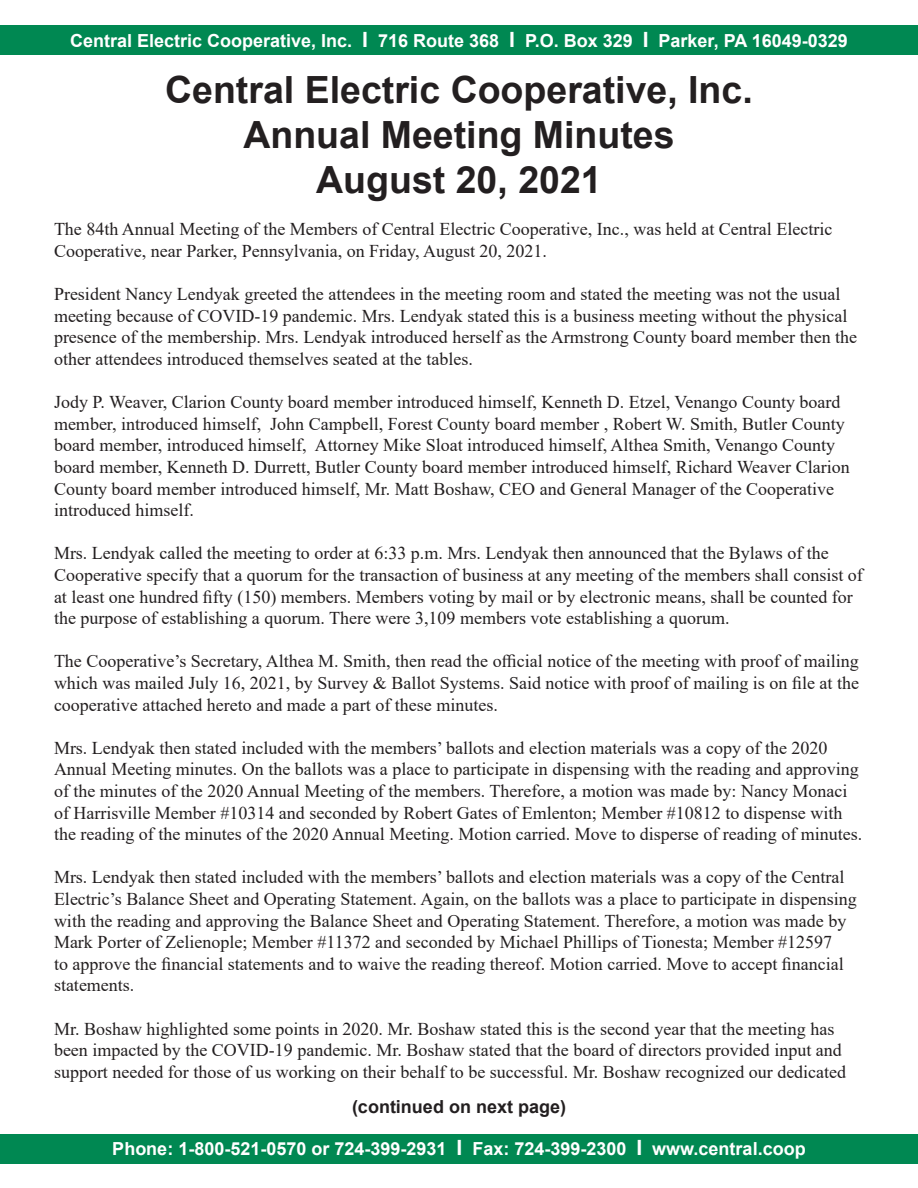
<style>
.page{position:relative;width:918px;height:1188px;background:#fff}
.page>*{position:absolute;margin:0;border:0;box-sizing:border-box;transform-origin:0 0}
.t1{font:700 37.5px "Arial";color:#231f20}
.t2{font:18px/21.6px "Times New Roman";color:#231f20}
.t3{font:700 18px "Arial";color:#fff}
.t4{font:700 18px "Arial";color:#231f20}
.s1{font-size:21px}
</style>
<div class="page">
<div style="left:0;top:26px;width:918px;height:29px;background:#008852"></div>
<div style="left:0;top:1134px;width:918px;height:29px;background:#008852"></div>
<p class="t3" style="left:70px;top:28px;width:779px">Central Electric Cooperative, Inc. <span class="s1">I</span> 716 Route 368 <span class="s1">I</span> P.O. Box 329 <span class="s1">I</span> Parker, PA 16049-0329</p>
<p class="t1" style="left:165px;top:63px;width:589px">Central Electric Cooperative, Inc.</p>
<p class="t1" style="left:243px;top:108px;width:433px">Annual Meeting Minutes</p>
<p class="t1" style="left:316px;top:153px;width:287px">August 20, 2021</p>
<p class="t2" style="left:54px;top:218px;width:780px">The 84th Annual Meeting of the Members of Central Electric Cooperative, Inc., was held at Central Electric<br>Cooperative, near Parker, Pennsylvania, on Friday, August 20, 2021.</p>
<p class="t2" style="left:54px;top:283px;width:805px">President Nancy Lendyak greeted the attendees in the meeting room and stated the meeting was not the usual meeting because of COVID-19 pandemic. Mrs. Lendyak stated this is a business meeting without the physical presence of the membership. Mrs. Lendyak introduced herself as the Armstrong County board member then the other attendees introduced themselves seated at the tables.</p>
<p class="t2" style="left:54px;top:391px;width:797px">Jody P. Weaver, Clarion County board member introduced himself, Kenneth D. Etzel, Venango County board member, introduced himself, John Campbell, Forest County board member , Robert W. Smith, Butler County board member, introduced himself, Attorney Mike Sloat introduced himself, Althea Smith, Venango County board member, Kenneth D. Durrett, Butler County board member introduced himself, Richard Weaver Clarion County board member introduced himself, Mr. Matt Boshaw, CEO and General Manager of the Cooperative introduced himself.</p>
<p class="t2" style="left:54px;top:542px;width:810px">Mrs. Lendyak called the meeting to order at 6:33 p.m. Mrs. Lendyak then announced that the Bylaws of the Cooperative specify that a quorum for the transaction of business at any meeting of the members shall consist of at least one hundred fifty (150) members. Members voting by mail or by electronic means, shall be counted for the purpose of establishing a quorum. There were 3,109 members vote establishing a quorum.</p>
<p class="t2" style="left:54px;top:650px;width:806px;text-align:justify">The Cooperative’s Secretary, Althea M. Smith, then read the official notice of the meeting with proof of mailing which was mailed July 16, 2021, by Survey &amp; Ballot Systems. Said notice with proof of mailing is on file at the cooperative attached hereto and made a part of these minutes.</p>
<p class="t2" style="left:54px;top:736px;width:775px">Mrs. Lendyak then stated included with the members’ ballots and election materials was a copy of the 2020</p>
<p class="t2" style="left:54px;top:758px;width:810px">Annual Meeting minutes. On the ballots was a place to participate in dispensing with the reading and approving of the minutes of the 2020 Annual Meeting of the members. Therefore, a motion was made by: Nancy Monaci of Harrisville Member #10314 and seconded by Robert Gates of Emlenton; Member #10812 to dispense with the reading of the minutes of the 2020 Annual Meeting. Motion carried. Move to disperse of reading of minutes.</p>
<p class="t2" style="left:54px;top:866px;width:804px">Mrs. Lendyak then stated included with the members’ ballots and election materials was a copy of the Central Electric’s Balance Sheet and Operating Statement. Again, on the ballots was a place to participate in dispensing with the reading and approving the Balance Sheet and Operating Statement. Therefore, a motion was made by Mark Porter of Zelienople; Member #11372 and seconded by Michael Phillips of Tionesta; Member #12597<br>to approve the financial statements and to waive the reading thereof. Motion carried. Move to accept financial statements.</p>
<p class="t2" style="left:54px;top:1017px;width:794px">Mr. Boshaw highlighted some points in 2020. Mr. Boshaw stated this is the second year that the meeting has been impacted by the COVID-19 pandemic. Mr. Boshaw stated that the board of directors provided input and support needed for those of us working on their behalf to be successful. Mr. Boshaw recognized our dedicated</p>
<p class="t4" style="left:352px;top:1094px;width:216px">(continued on next page)</p>
<p class="t3" style="left:112px;top:1136px;width:695px">Phone: 1-800-521-0570 or 724-399-2931 <span class="s1">I</span> Fax: 724-399-2300 <span class="s1">I</span> www.central.coop</p>
</div>
